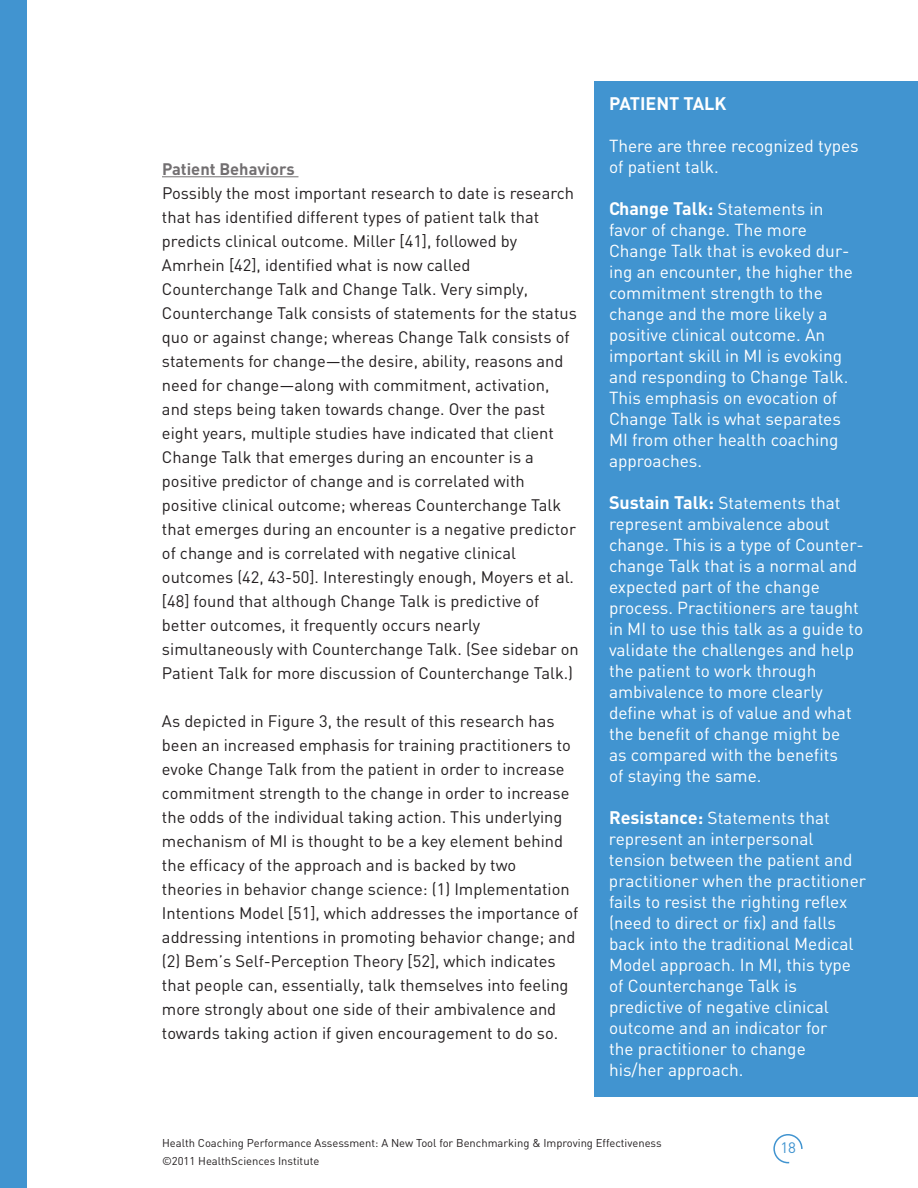
<style>
.page{position:relative;width:918px;height:1188px;background:#fff}
.page>*{position:absolute;margin:0;border:0;box-sizing:border-box;transform-origin:0 0}
.t1{font:700 18px "DIN";color:#fff}
.t2{font:17.25px/21px "DIN";color:#fff}
.t3{font:16.5px/24px "DIN";color:#231f20}
.t4{font:700 16.5px "DIN";color:#726f71}
.t5{font:15px "DIN";color:#4194d0}
.t6{font:11.25px/18px "DIN";color:#231f20}
.s1{font-weight:700;font-size:18px}
</style>
<div class="page">
<div style="left:0;top:0;width:27px;height:1188px;background:#4194d0"></div>
<svg style="left:773px;top:1134px;width:30px;height:29px"></svg>
<div style="left:789px;top:1149px;width:43px;height:18px;background:#fff"></div>
<hr style="left:162px;top:176px;width:137px;height:1px;background:#726f71">
<div style="left:594px;top:82px;width:324px;height:1015px;background:#4194d0"></div>
<p class="t4" style="left:162px;top:159px;width:134px">Patient Behaviors</p>
<p class="t3" style="left:162px;top:180px;width:418px">Possibly the most important research to date is research that has identified different types of patient talk that predicts clinical outcome. Miller [41], followed by Amrhein [42], identified what is now called Counterchange Talk and Change Talk. Very simply, Counterchange Talk consists of statements for the status quo or against change; whereas Change Talk consists of statements for change—the desire, ability, reasons and need for change—along with commitment, activation, and steps being taken towards change. Over the past eight years, multiple studies have indicated that client Change Talk that emerges during an encounter is a positive predictor of change and is correlated with positive clinical outcome; whereas Counterchange Talk that emerges during an encounter is a negative predictor of change and is correlated with negative clinical outcomes (42, 43-50]. Interestingly enough, Moyers et al. [48] found that although Change Talk is predictive of better outcomes, it frequently occurs nearly simultaneously with Counterchange Talk. (See sidebar on Patient Talk for more discussion of Counterchange Talk.)</p>
<p class="t3" style="left:162px;top:708px;width:418px">As depicted in Figure 3, the result of this research has been an increased emphasis for training practitioners to evoke Change Talk from the patient in order to increase commitment strength to the change in order to increase the odds of the individual taking action. This underlying mechanism of MI is thought to be a key element behind the efficacy of the approach and is backed by two theories in behavior change science: (1) Implementation Intentions Model [51], which addresses the importance of addressing intentions in promoting behavior change; and (2) Bem’s Self-Perception Theory [52], which indicates that people can, essentially, talk themselves into feeling more strongly about one side of their ambivalence and towards taking action if given encouragement to do so.</p>
<p class="t1" style="left:609px;top:93px;width:119px">PATIENT TALK</p>
<p class="t2" style="left:609px;top:135px;width:251px">There are three recognized types of patient talk.</p>
<p class="t2" style="left:609px;top:198px;width:246px"><span class="s1">Change Talk:</span> Statements in favor of change. The more<br>Change Talk that is evoked dur&shy;ing an encounter, the higher the commitment strength to the change and the more likely a positive clinical outcome. An important skill in MI is evoking and responding to Change Talk.<br>This emphasis on evocation of<br>Change Talk is what separates<br>MI from other health coaching approaches.</p>
<p class="t2" style="left:609px;top:492px;width:256px"><span class="s1">Sustain Talk:</span> Statements that represent ambivalence about change. This is a type of Counter&shy;change Talk that is a normal and expected part of the change process. Practitioners are taught in MI to use this talk as a guide to validate the challenges and help the patient to work through ambivalence to more clearly define what is of value and what the benefit of change might be<br>as compared with the benefits<br>of staying the same.</p>
<p class="t2" style="left:609px;top:807px;width:259px"><span class="s1">Resistance:</span> Statements that represent an interpersonal tension between the patient and practitioner when the practitioner fails to resist the righting reflex (need to direct or fix) and falls back into the traditional Medical<br>Model approach. In MI, this type of Counterchange Talk is predictive of negative clinical outcome and an indicator for<br>the practitioner to change<br>his/her approach.</p>
<p class="t6" style="left:162px;top:1134px;width:501px">Health Coaching Performance Assessment: A New Tool for Benchmarking &amp; Improving Effectiveness ©2011 HealthSciences Institute</p>
<p class="t5" style="left:780px;top:1139px;width:17px">18</p>
</div>
